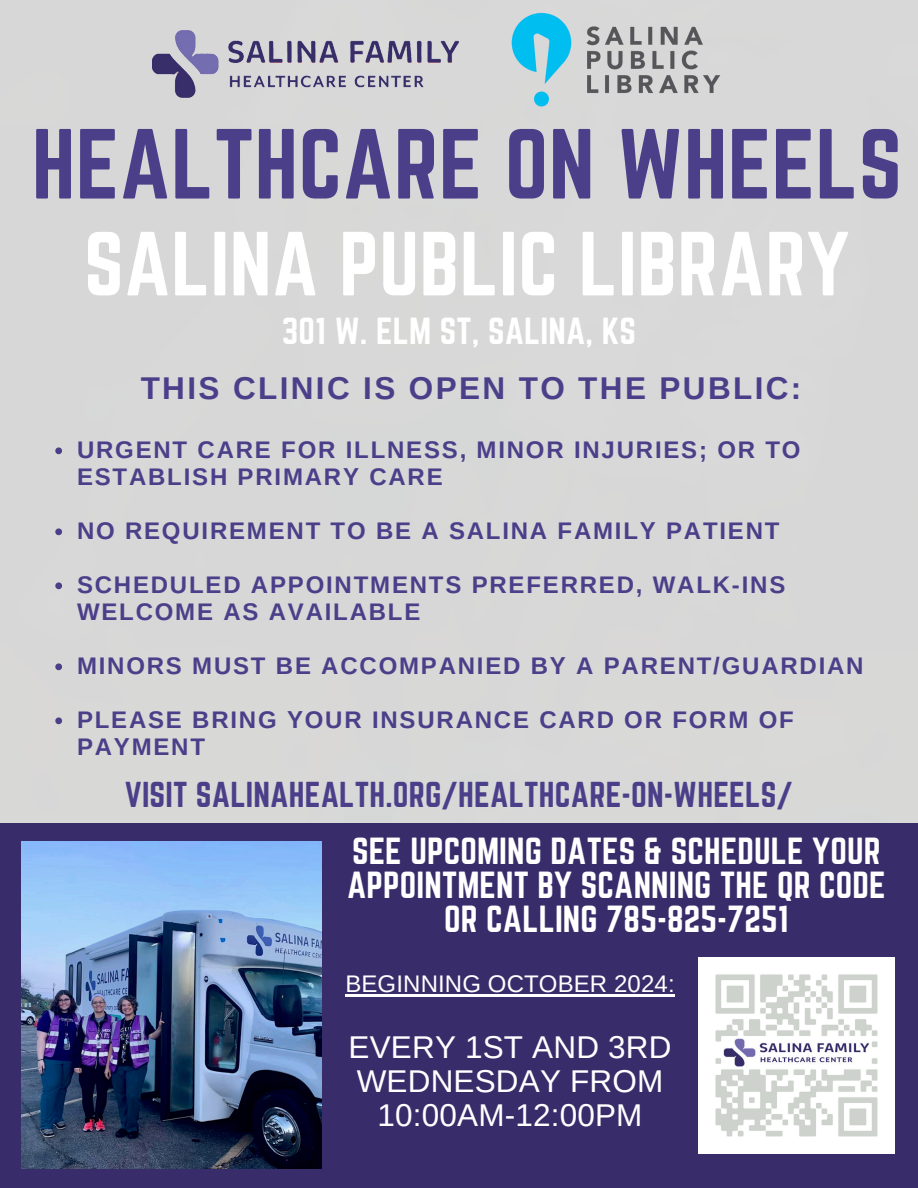
<style>
.page{position:relative;width:918px;height:1188px;background:#d9d9d9}
.page>*{position:absolute;margin:0;border:0;box-sizing:border-box;transform-origin:0 0}
.t1{font:87px "Norwester";letter-spacing:.005em;color:#4c3f8a}
.t2{font:79.5px "Norwester";letter-spacing:.005em;color:#fff}
.t3{font:33px/33.8px "Norwester";letter-spacing:.005em;color:#fff;text-align:center}
.t4{font:31.5px "Norwester";letter-spacing:.005em;color:#4c3f8a}
.t5{font:31.5px/33.8px "Arimo";letter-spacing:.005em;color:#fff;text-align:center}
.t6{font:700 31.5px "Arimo";letter-spacing:.075em;color:#4c3f8a}
.t7{font:700 24px/27px "Arimo";letter-spacing:.075em;color:#4c3f8a}
.t8{font:24px "Arimo";letter-spacing:.005em;color:#fff}
</style>
<div class="page">
<img style="left:153px;top:31px;width:306px;height:66px">
<div style="left:0;top:823px;width:918px;height:365px;background:#382d6a"></div>
<img style="left:22px;top:841px;width:300px;height:328px">
<img style="left:699px;top:958px;width:195px;height:195px">
<img style="left:511px;top:12px;width:210px;height:95px">
<svg style="left:55px;top:447px;width:7px;height:7px"></svg>
<svg style="left:55px;top:528px;width:7px;height:7px"></svg>
<svg style="left:55px;top:582px;width:7px;height:7px"></svg>
<svg style="left:55px;top:663px;width:7px;height:7px"></svg>
<svg style="left:55px;top:717px;width:7px;height:7px"></svg>
<hr style="left:345px;top:994px;width:330px;height:3px;background:#fff">
<p class="t1" style="left:32px;top:112px;width:872px">HEALTHCARE ON WHEELS</p>
<h3 class="t2" style="left:84px;top:216px;width:767px">SALINA PUBLIC LIBRARY</h3>
<h4 class="t3" style="left:282px;top:314px;width:356px">301 W. ELM ST, SALINA, KS</h4>
<h3 class="t6" style="left:141px;top:371px;width:662px">THIS CLINIC IS OPEN TO THE PUBLIC:</h3>
<h2 class="t7" style="left:77px;top:436px;width:725px">URGENT CARE FOR ILLNESS, MINOR INJURIES; OR TO<br>ESTABLISH PRIMARY CARE</h2>
<p class="t7" style="left:77px;top:517px;width:704px">NO REQUIREMENT TO BE A SALINA FAMILY PATIENT</p>
<p class="t7" style="left:77px;top:571px;width:710px">SCHEDULED APPOINTMENTS PREFERRED, WALK-INS<br>WELCOME AS AVAILABLE</p>
<p class="t7" style="left:77px;top:652px;width:788px">MINORS MUST BE ACCOMPANIED BY A PARENT/GUARDIAN</p>
<p class="t7" style="left:77px;top:706px;width:718px">PLEASE BRING YOUR INSURANCE CARD OR FORM OF<br>PAYMENT</p>
<h3 class="t4" style="left:125px;top:775px;width:670px">VISIT SALINAHEALTH.ORG/HEALTHCARE-ON-WHEELS/</h3>
<p class="t3" style="left:347px;top:834px;width:540px">SEE UPCOMING DATES &amp; SCHEDULE YOUR<br>APPOINTMENT BY SCANNING THE QR CODE<br>OR CALLING 785-825-7251</p>
<h3 class="t8" style="left:345px;top:970px;width:331px">BEGINNING OCTOBER 2024:</h3>
<p class="t5" style="left:349px;top:1031px;width:324px">EVERY 1ST AND 3RD<br>WEDNESDAY FROM<br>10:00AM-12:00PM</p>
</div>
